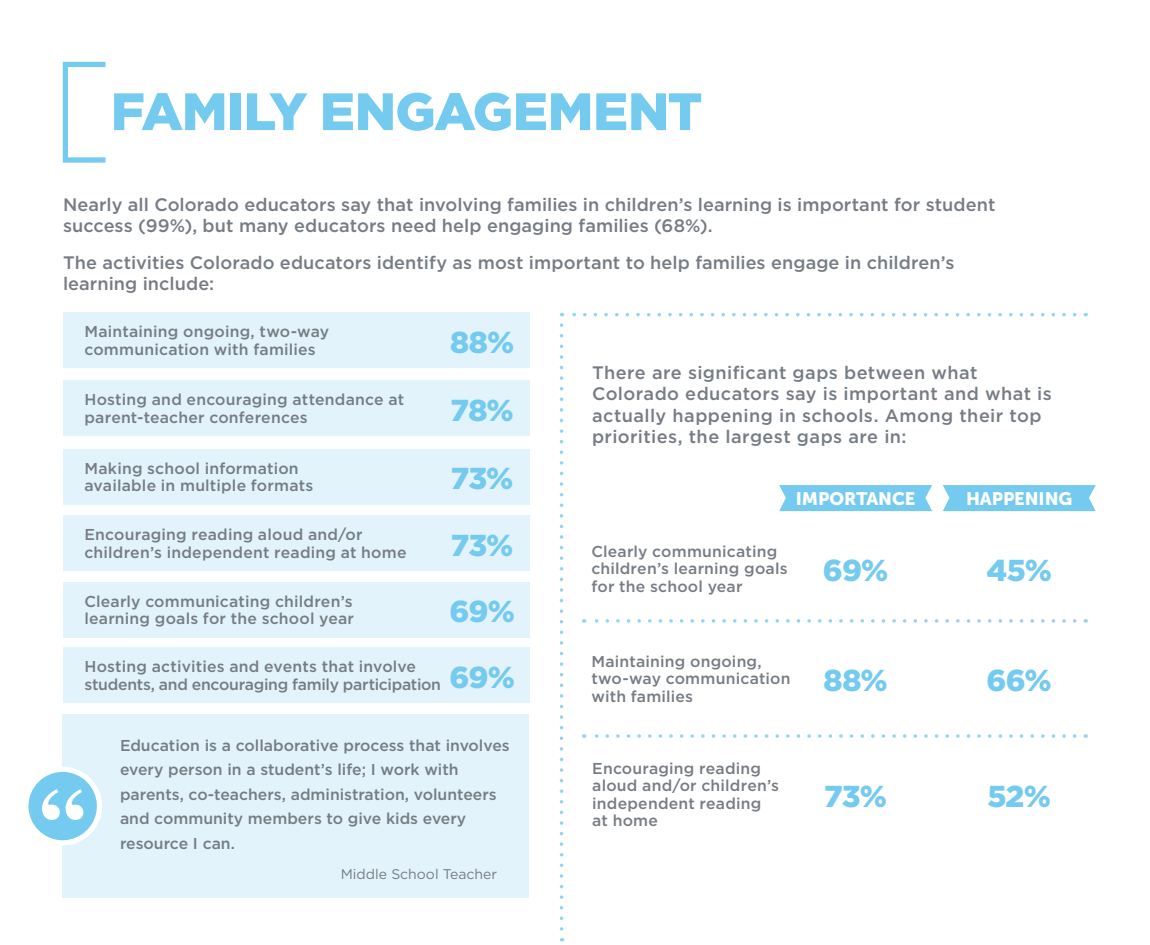
<style>
.page{position:relative;width:1150px;height:945px;background:#fff}
.page>*{position:absolute;margin:0;border:0;box-sizing:border-box;transform-origin:0 0}
.t1{font:900 52.5px "Gotham";letter-spacing:-.015em;color:#74cbef}
.t2{font:900 30.28px "Gotham";letter-spacing:-.025em;color:#74cbef}
.t3{font:500 18.03px/21.3px "Gotham";letter-spacing:.005em;color:#757c83}
.t4{font:500 18.03px/21.3px "Gotham";letter-spacing:.025em;color:#757c83}
.t5{font:18.03px "Museo Sans 900";letter-spacing:-.005em;color:#fff}
.t6{font:500 15.75px/17.5px "Gotham";letter-spacing:.01em;color:#757c83}
.t7{font:500 15.75px/17.5px "Gotham";letter-spacing:-.015em;color:#757c83}
.t8{font:14px "Gotham";color:#757c83}
.s1{font-weight:900;font-size:30.28px;color:#74cbef}
</style>
<div class="page">
<svg style="left:561px;top:313px;width:514px;height:3px"></svg>
<svg style="left:560px;top:325px;width:3px;height:617px"></svg>
<div style="left:63px;top:62px;width:45px;height:101px;border:5px solid #74cbef"></div>
<div style="left:63px;top:313px;width:466px;height:55px;background:#e2f3fb"></div>
<div style="left:63px;top:449px;width:466px;height:55px;background:#e2f3fb"></div>
<div style="left:63px;top:381px;width:466px;height:55px;background:#e2f3fb"></div>
<div style="left:63px;top:515px;width:466px;height:56px;background:#e2f3fb"></div>
<div style="left:63px;top:582px;width:466px;height:55px;background:#e2f3fb"></div>
<div style="left:63px;top:648px;width:466px;height:55px;background:#e2f3fb"></div>
<div style="left:63px;top:714px;width:466px;height:184px;background:#e2f3fb"></div>
<svg style="left:26px;top:769px;width:73px;height:74px;background:#85d1f1"></svg>
<div style="left:23px;top:767px;width:79px;height:79px;border:5px solid #fff;border-radius:50%"></div>
<svg style="left:42px;top:789px;width:41px;height:31px"></svg>
<svg style="left:584px;top:619px;width:491px;height:4px"></svg>
<svg style="left:584px;top:734px;width:491px;height:4px"></svg>
<svg style="left:779px;top:485px;width:153px;height:26px;background:#7acdef"></svg>
<svg style="left:942px;top:485px;width:154px;height:26px;background:#7bcdef"></svg>
<h1 class="t1" style="left:111px;top:81px;width:593px">FAMILY ENGAGEMENT</h1>
<p class="t3" style="left:63px;top:193px;width:934px">Nearly all Colorado educators say that involving families in children’s learning is important for student success (99%), but many educators need help engaging families (68%).</p>
<p class="t3" style="left:63px;top:251px;width:893px">The activities Colorado educators identify as most important to help families engage in children’s learning include:</p>
<p class="t6" style="left:84px;top:323px;width:246px">Maintaining ongoing, two-way communication with families</p>
<h2 class="t2" style="left:450px;top:325px;width:66px">88%</h2>
<p class="t6" style="left:84px;top:391px;width:321px">Hosting and encouraging attendance at parent-teacher conferences</p>
<h2 class="t2" style="left:450px;top:393px;width:65px">78%</h2>
<p class="t6" style="left:84px;top:459px;width:230px">Making school information available in multiple formats</p>
<h2 class="t2" style="left:451px;top:461px;width:64px">73%</h2>
<p class="t4" style="left:592px;top:361px;width:461px">There are significant gaps between what Colorado educators say is important and what is actually happening in schools. Among their top priorities, the largest gaps are in:</p>
<p class="t5" style="left:796px;top:488px;width:121px">IMPORTANCE</p>
<p class="t5" style="left:966px;top:488px;width:108px">HAPPENING</p>
<p class="t6" style="left:84px;top:525px;width:324px">Encouraging reading aloud and/or children’s independent reading at home</p>
<h2 class="t2" style="left:451px;top:527px;width:64px">73%</h2>
<p class="t6" style="left:84px;top:592px;width:271px">Clearly communicating children’s learning goals for the school year</p>
<h2 class="t2" style="left:449px;top:594px;width:67px">69%</h2>
<p class="t7" style="left:84px;top:657px;width:432px">Hosting activities and events that involve<br>students, and encouraging family participation <span class="s1">69%</span></p>
<p class="t6" style="left:591px;top:652px;width:201px">Maintaining ongoing, two-way communication with families</p>
<p class="t6" style="left:591px;top:542px;width:198px">Clearly communicating children’s learning goals for the school year</p>
<p class="t6" style="left:120px;top:733px;width:391px;line-height:24.5px">Education is a collaborative process that involves every person in a student’s life; I work with parents, co-teachers, administration, volunteers and community members to give kids every resource I can.</p>
<p class="t8" style="left:341px;top:867px;width:158px">Middle School Teacher</p>
<p class="t6" style="left:592px;top:759px;width:188px">Encouraging reading aloud and/or children’s independent reading at home</p>
<h2 class="t2" style="left:823px;top:553px;width:67px">69%</h2>
<h2 class="t2" style="left:823px;top:663px;width:66px">88%</h2>
<h2 class="t2" style="left:824px;top:778px;width:64px">73%</h2>
<h2 class="t2" style="left:986px;top:553px;width:67px">45%</h2>
<h2 class="t2" style="left:986px;top:663px;width:67px">66%</h2>
<h2 class="t2" style="left:987px;top:778px;width:65px">52%</h2>
</div>
